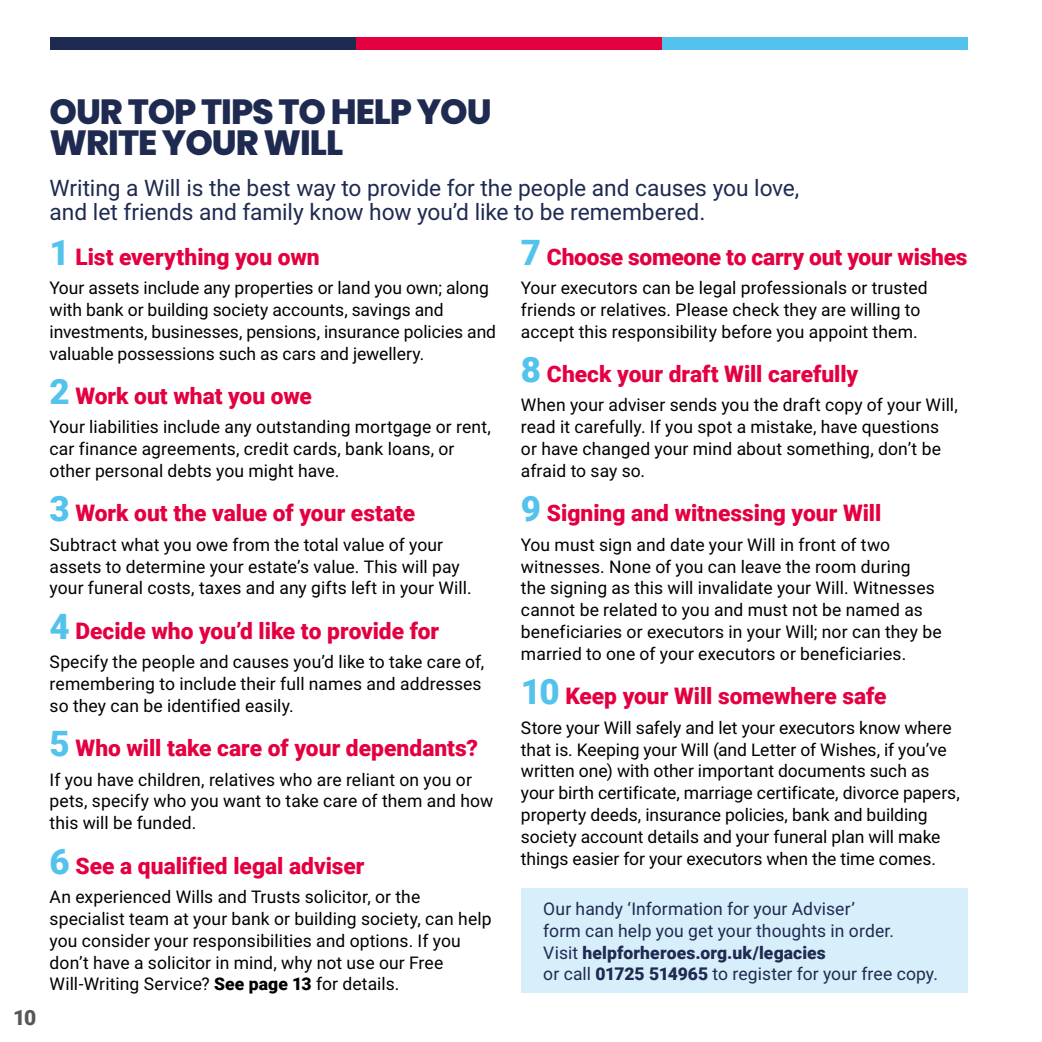
<style>
.page{position:relative;width:1042px;height:1042px;background:#fff}
.page>*{position:absolute;margin:0;border:0;box-sizing:border-box;transform-origin:0 0}
.t1{font:800 35px/31.5px "Poppins";letter-spacing:-.03em;color:#1f2a50}
.t2{font:900 22.75px "Roboto";color:#e40040}
.t3{font:22.75px/24.5px "Roboto";letter-spacing:-.005em;color:#1f2a50}
.t4{font:900 21px "Roboto";color:#575756}
.t5{font:17.5px/21.9px "Roboto";letter-spacing:.005em;color:#000}
.t6{font:17.5px/21.9px "Roboto";letter-spacing:.01em;color:#1f2a50}
.s1{font-size:35px;color:#53c3ed}
.s2{font-weight:900}
</style>
<div class="page">
<div style="left:356px;top:37px;width:305px;height:13px;background:#e40040"></div>
<div style="left:661px;top:37px;width:306px;height:13px;background:#53c3ed"></div>
<div style="left:50px;top:37px;width:306px;height:13px;background:#1f2a50"></div>
<div style="left:521px;top:888px;width:446px;height:104px;background:#d7eefb"></div>
<p class="t4" style="left:13px;top:1002px;width:25px">10</p>
<h1 class="t1" style="left:50px;top:96px;width:444px">OUR TOP TIPS TO HELP YOU<br>WRITE YOUR WILL</h1>
<h2 class="t3" style="left:50px;top:174px;width:751px">Writing a Will is the best way to provide for the people and causes you love, and let friends and family know how you’d like to be remembered.</h2>
<h2 class="t2" style="left:50px;top:240px;width:272px"><span class="s1">1</span> List everything you own</h2>
<p class="t5" style="left:50px;top:276px;width:448px">Your assets include any properties or land you own; along with bank or building society accounts, savings and investments, businesses, pensions, insurance policies and valuable possessions such as cars and jewellery.</p>
<h2 class="t2" style="left:50px;top:380px;width:264px"><span class="s1">2</span> Work out what you owe</h2>
<p class="t5" style="left:50px;top:415px;width:443px">Your liabilities include any outstanding mortgage or rent, car finance agreements, credit cards, bank loans, or other personal debts you might have.</p>
<h2 class="t2" style="left:50px;top:497px;width:367px"><span class="s1">3</span> Work out the value of your estate</h2>
<p class="t5" style="left:50px;top:533px;width:423px">Subtract what you owe from the total value of your assets to determine your estate’s value. This will pay your funeral costs, taxes and any gifts left in your Will.</p>
<h2 class="t2" style="left:50px;top:615px;width:391px"><span class="s1">4</span> Decide who you’d like to provide for</h2>
<p class="t5" style="left:50px;top:650px;width:436px">Specify the people and causes you’d like to take care of, remembering to include their full names and addresses so they can be identified easily.</p>
<h2 class="t2" style="left:50px;top:732px;width:430px"><span class="s1">5</span> Who will take care of your dependants?</h2>
<p class="t5" style="left:50px;top:768px;width:445px">If you have children, relatives who are reliant on you or pets, specify who you want to take care of them and how this will be funded.</p>
<h2 class="t2" style="left:50px;top:849px;width:316px"><span class="s1">6</span> See a qualified legal adviser</h2>
<p class="t5" style="left:50px;top:885px;width:443px">An experienced Wills and Trusts solicitor, or the specialist team at your bank or building society, can help you consider your responsibilities and options. If you don’t have a solicitor in mind, why not use our Free Will-Writing Service? <span class="s2">See page 13</span> for details.</p>
<h2 class="t2" style="left:521px;top:240px;width:448px"><span class="s1">7</span> Choose someone to carry out your wishes</h2>
<p class="t5" style="left:521px;top:276px;width:408px">Your executors can be legal professionals or trusted friends or relatives. Please check they are willing to accept this responsibility before you appoint them.</p>
<h2 class="t2" style="left:521px;top:358px;width:339px"><span class="s1">8</span> Check your draft Will carefully</h2>
<p class="t5" style="left:521px;top:393px;width:438px">When your adviser sends you the draft copy of your Will, read it carefully. If you spot a mistake, have questions or have changed your mind about something, don’t be afraid to say so.</p>
<h2 class="t2" style="left:521px;top:497px;width:362px"><span class="s1">9</span> Signing and witnessing your Will</h2>
<p class="t5" style="left:521px;top:533px;width:422px">You must sign and date your Will in front of two witnesses. None of you can leave the room during<br>the signing as this will invalidate your Will. Witnesses cannot be related to you and must not be named as beneficiaries or executors in your Will; nor can they be married to one of your executors or beneficiaries.</p>
<h2 class="t2" style="left:521px;top:680px;width:367px"><span class="s1">10</span> Keep your Will somewhere safe</h2>
<p class="t5" style="left:521px;top:716px;width:440px">Store your Will safely and let your executors know where that is. Keeping your Will (and Letter of Wishes, if you’ve written one) with other important documents such as your birth certificate, marriage certificate, divorce papers, property deeds, insurance policies, bank and building society account details and your funeral plan will make things easier for your executors when the time comes.</p>
<p class="t6" style="left:543px;top:897px;width:396px">Our handy ‘Information for your Adviser’<br>form can help you get your thoughts in order.<br>Visit <span class="s2">helpforheroes.org.uk/legacies<br></span>or call <span class="s2">01725 514965</span> to register for your free copy.</p>
</div>
